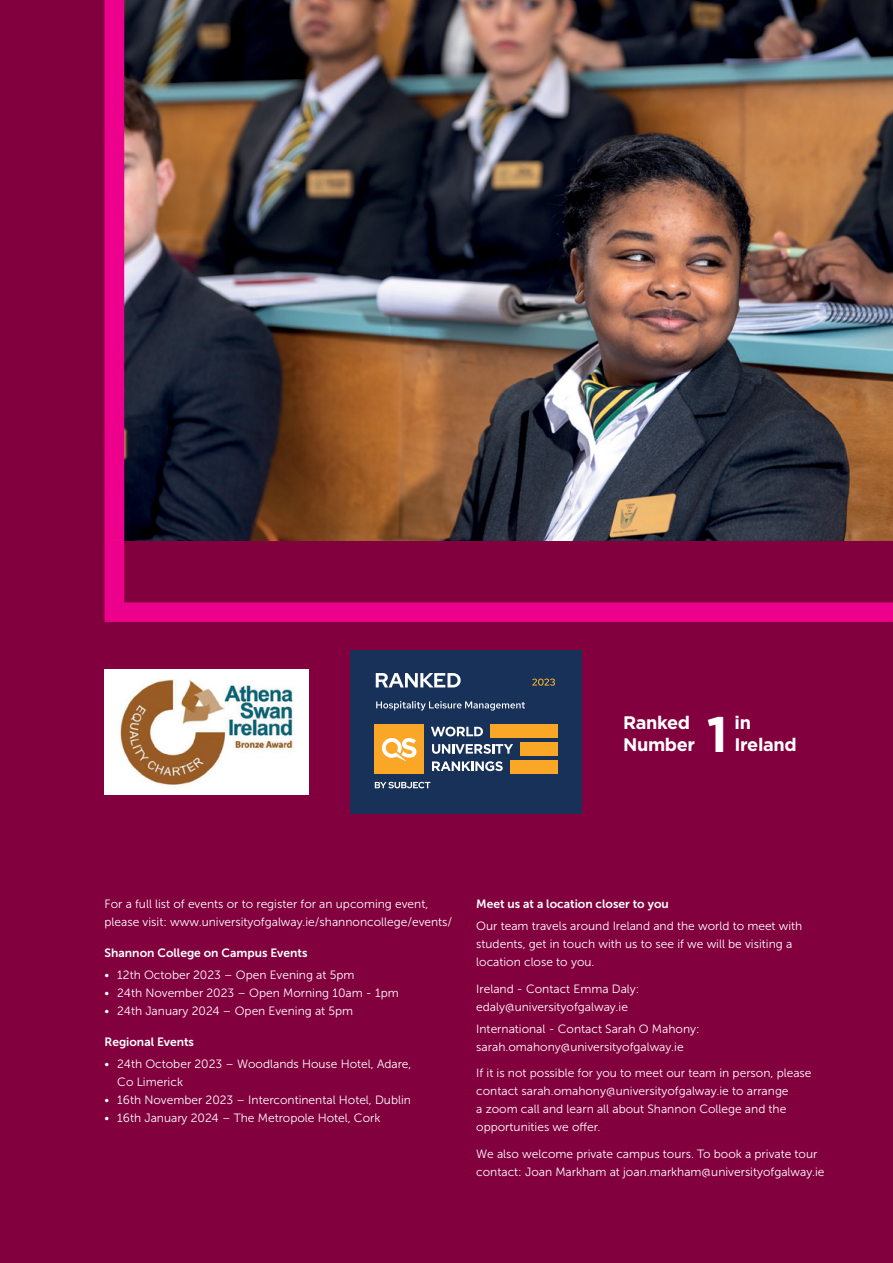
<style>
.page{position:relative;width:893px;height:1263px;background:#83003f}
.page>*{position:absolute;margin:0;border:0;box-sizing:border-box;transform-origin:0 0}
.t1{font:700 49.8px "Gotham";color:#fff}
.t2{font:700 18.15px/21.8px "Gotham";letter-spacing:-.02em;color:#fff}
.t3{font:12px/18px "Museo Sans 300";color:#fff}
.t4{font:12px "Museo Sans 700";color:#fff}
</style>
<div class="page">
<img style="left:105px;top:0;width:788px;height:622px">
<img style="left:105px;top:670px;width:204px;height:125px">
<div style="left:350px;top:651px;width:232px;height:163px;background:#173158"></div>
<svg style="left:431px;top:727px;width:52px;height:9px"></svg>
<svg style="left:432px;top:744px;width:81px;height:10px"></svg>
<svg style="left:432px;top:761px;width:71px;height:10px"></svg>
<div style="left:375px;top:724px;width:49px;height:49px;background:#faa627"></div>
<svg style="left:382px;top:738px;width:34px;height:23px"></svg>
<div style="left:490px;top:724px;width:68px;height:14px;background:#faa627"></div>
<div style="left:520px;top:742px;width:38px;height:14px;background:#faa627"></div>
<div style="left:510px;top:760px;width:48px;height:13px;background:#faa627"></div>
<svg style="left:375px;top:782px;width:55px;height:6px"></svg>
<svg style="left:376px;top:673px;width:85px;height:14px"></svg>
<svg style="left:376px;top:701px;width:149px;height:9px"></svg>
<svg style="left:532px;top:678px;width:23px;height:8px"></svg>
<h2 class="t2" style="left:623px;top:712px;width:74px">Ranked<br>Number</h2>
<h2 class="t2" style="left:734px;top:712px;width:18px">in</h2>
<h1 class="t1" style="left:707px;top:701px;width:23px">1</h1>
<h2 class="t2" style="left:734px;top:734px;width:64px">Ireland</h2>
<p class="t3" style="left:105px;top:895px;width:349px">For a full list of events or to register for an upcoming event, please visit: www.universityofgalway.ie/shannoncollege/events/</p>
<p class="t4" style="left:105px;top:946px;width:204px">Shannon College on Campus Events</p>
<p class="t3" style="left:105px;top:966px;width:251px">• 12th October 2023 – Open Evening at 5pm</p>
<p class="t3" style="left:105px;top:984px;width:296px">• 24th November 2023 – Open Morning 10am - 1pm</p>
<p class="t3" style="left:105px;top:1002px;width:250px">• 24th January 2024 – Open Evening at 5pm</p>
<p class="t4" style="left:105px;top:1035px;width:91px">Regional Events</p>
<p class="t3" style="left:117px;top:1055px;width:296px;text-indent:-13px">• 24th October 2023 – Woodlands House Hotel, Adare,<br>Co Limerick</p>
<p class="t3" style="left:105px;top:1091px;width:308px">• 16th November 2023 – Intercontinental Hotel, Dublin</p>
<p class="t3" style="left:105px;top:1109px;width:277px">• 16th January 2024 – The Metropole Hotel, Cork</p>
<p class="t4" style="left:476px;top:897px;width:194px">Meet us at a location closer to you</p>
<p class="t3" style="left:476px;top:917px;width:328px">Our team travels around Ireland and the world to meet with students, get in touch with us to see if we will be visiting a location close to you.</p>
<p class="t3" style="left:476px;top:980px;width:165px">Ireland - Contact Emma Daly: edaly@universityofgalway.ie</p>
<p class="t3" style="left:476px;top:1020px;width:225px">International - Contact Sarah O Mahony: sarah.omahony@universityofgalway.ie</p>
<p class="t3" style="left:476px;top:1064px;width:337px">If it is not possible for you to meet our team in person, please contact sarah.omahony@universityofgalway.ie to arrange<br>a zoom call and learn all about Shannon College and the opportunities we offer.</p>
<p class="t3" style="left:476px;top:1145px;width:350px">We also welcome private campus tours. To book a private tour contact: Joan Markham at joan.markham@universityofgalway.ie</p>
</div>
